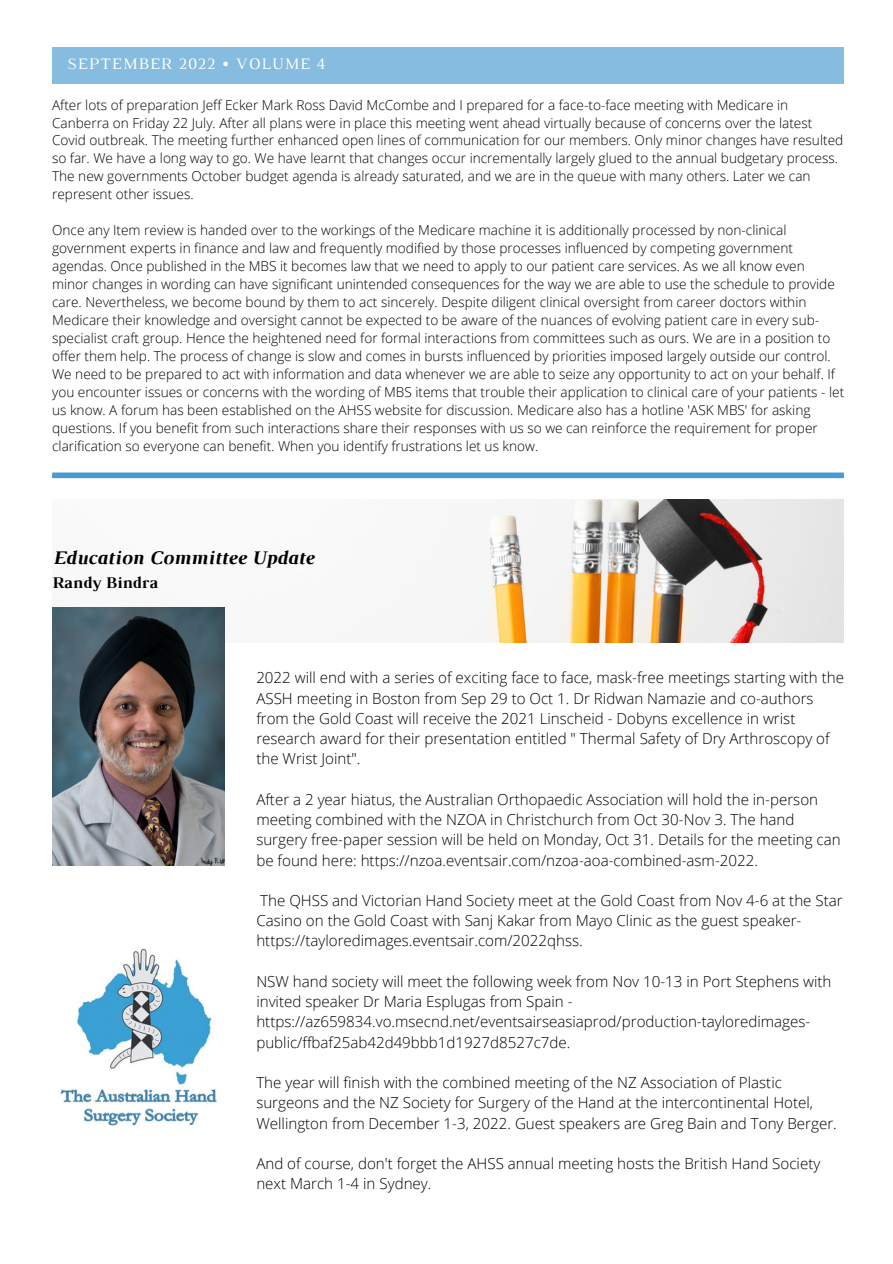
<style>
.page{position:relative;width:893px;height:1264px;background:#fff}
.page>*{position:absolute;margin:0;border:0;box-sizing:border-box;transform-origin:0 0}
.t1{font:italic 700 19.65px "Luthier";color:#000}
.t2{font:700 16.65px "Luthier";color:#000}
.t3{font:16.35px "Luthier";letter-spacing:.06em;color:#fff}
.t4{font:300 15.15px/20.2px "Open Sans";color:#000}
.t5{font:300 13.65px/18px "Open Sans";color:#000}
</style>
<div class="page">
<div style="left:52px;top:48px;width:791px;height:36px;background:#85bcdf"></div>
<div style="left:52px;top:472px;width:791px;height:6px;background:#489bcf"></div>
<img style="left:224px;top:499px;width:619px;height:143px">
<img style="left:52px;top:607px;width:172px;height:258px">
<img style="left:60px;top:948px;width:157px;height:178px">
<p class="t3" style="left:67px;top:58px;width:260px">SEPTEMBER 2022 • VOLUME 4</p>
<p class="t5" style="left:52px;top:95px;width:792px">After lots of preparation Jeff Ecker Mark Ross David McCombe and I prepared for a face-to-face meeting with Medicare in Canberra on Friday 22 July. After all plans were in place this meeting went ahead virtually because of concerns over the latest Covid outbreak. The meeting further enhanced open lines of communication for our members. Only minor changes have resulted so far. We have a long way to go. We have learnt that changes occur incrementally largely glued to the annual budgetary process.<br>The new governments October budget agenda is already saturated, and we are in the queue with many others. Later we can represent other issues.</p>
<p class="t5" style="left:52px;top:221px;width:793px">Once any Item review is handed over to the workings of the Medicare machine it is additionally processed by non-clinical government experts in finance and law and frequently modified by those processes influenced by competing government agendas. Once published in the MBS it becomes law that we need to apply to our patient care services. As we all know even minor changes in wording can have significant unintended consequences for the way we are able to use the schedule to provide care. Nevertheless, we become bound by them to act sincerely. Despite diligent clinical oversight from career doctors within Medicare their knowledge and oversight cannot be expected to be aware of the nuances of evolving patient care in every sub&shy;specialist craft group. Hence the heightened need for formal interactions from committees such as ours. We are in a position to offer them help. The process of change is slow and comes in bursts influenced by priorities imposed largely outside our control.<br>We need to be prepared to act with information and data whenever we are able to seize any opportunity to act on your behalf. If you encounter issues or concerns with the wording of MBS items that trouble their application to clinical care of your patients - let us know. A forum has been established on the AHSS website for discussion. Medicare also has a hotline 'ASK MBS' for asking questions. If you benefit from such interactions share their responses with us so we can reinforce the requirement for proper clarification so everyone can benefit. When you identify frustrations let us know.</p>
<h1 class="t1" style="left:52px;top:550px;width:262px">Education Committee Update</h1>
<p class="t2" style="left:52px;top:576px;width:107px">Randy Bindra</p>
<p class="t4" style="left:256px;top:667px;width:589px">2022 will end with a series of exciting face to face, mask-free meetings starting with the ASSH meeting in Boston from Sep 29 to Oct 1. Dr Ridwan Namazie and co-authors from the Gold Coast will receive the 2021 Linscheid - Dobyns excellence in wrist research award for their presentation entitled " Thermal Safety of Dry Arthroscopy of the Wrist Joint".</p>
<p class="t4" style="left:256px;top:788px;width:586px">After a 2 year hiatus, the Australian Orthopaedic Association will hold the in-person meeting combined with the NZOA in Christchurch from Oct 30-Nov 3. The hand surgery free-paper session will be held on Monday, Oct 31. Details for the meeting can be found here: https://nzoa.eventsair.com/nzoa-aoa-combined-asm-2022.</p>
<p class="t4" style="left:256px;top:890px;width:588px">The QHSS and Victorian Hand Society meet at the Gold Coast from Nov 4-6 at the Star<br>Casino on the Gold Coast with Sanj Kakar from Mayo Clinic as the guest speaker&shy;https://tayloredimages.eventsair.com/2022qhss.</p>
<p class="t4" style="left:256px;top:970px;width:576px">NSW hand society will meet the following week from Nov 10-13 in Port Stephens with invited speaker Dr Maria Esplugas from Spain - https://az659834.vo.msecnd.net/eventsairseasiaprod/production-tayloredimages&shy;public/ffbaf25ab42d49bbb1d1927d8527c7de.</p>
<p class="t4" style="left:256px;top:1072px;width:582px">The year will finish with the combined meeting of the NZ Association of Plastic surgeons and the NZ Society for Surgery of the Hand at the intercontinental Hotel,<br>Wellington from December 1-3, 2022. Guest speakers are Greg Bain and Tony Berger.</p>
<p class="t4" style="left:256px;top:1153px;width:565px">And of course, don't forget the AHSS annual meeting hosts the British Hand Society next March 1-4 in Sydney.</p>
</div>
